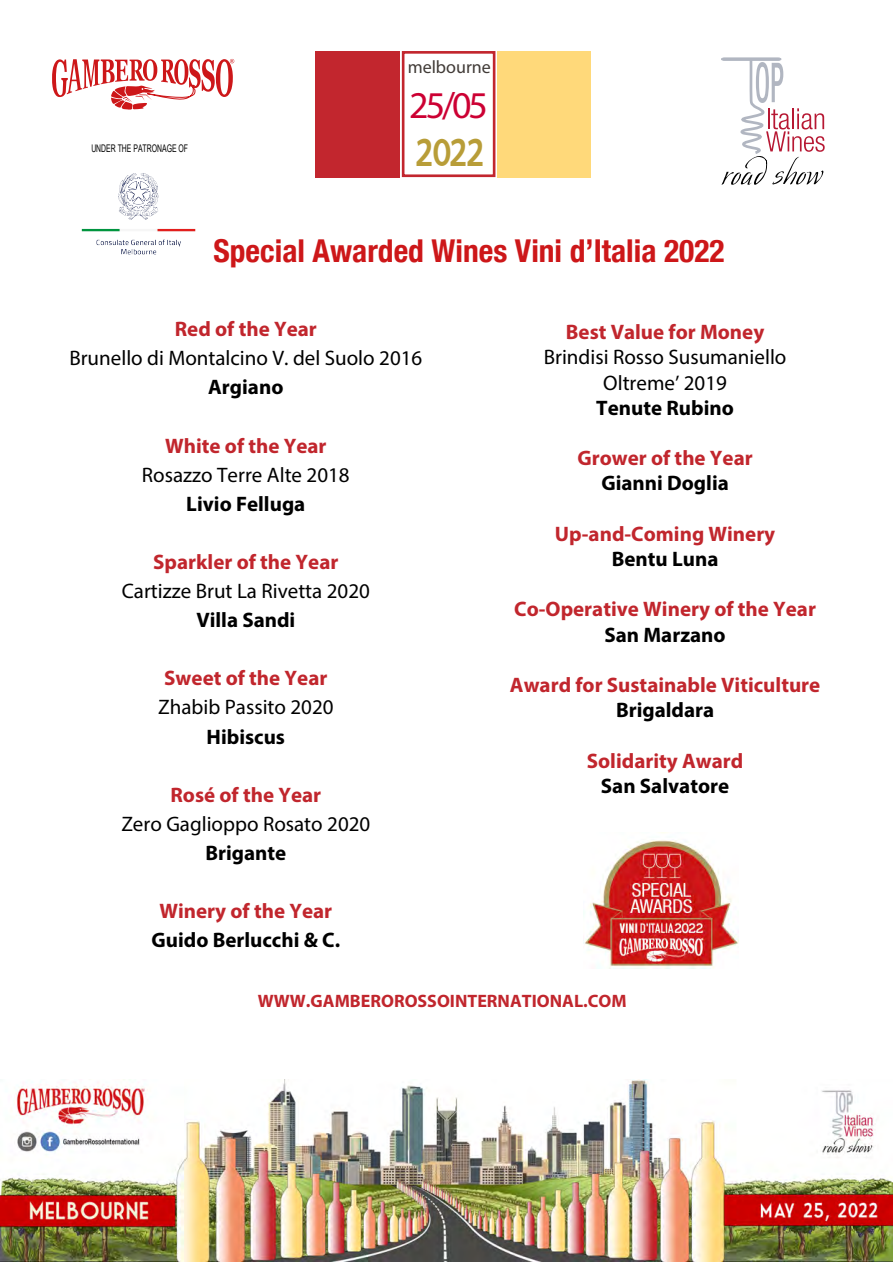
<style>
.page{position:relative;width:893px;height:1263px;background:#fff}
.page>*{position:absolute;margin:0;border:0;box-sizing:border-box;transform-origin:0 0}
.t1{font:37.95px "Myriad Pro";color:#c03}
.t2{font:37.65px "Market Deco";color:#b89d38}
.t3{font:700 condensed 31.5px "Helvetica Neue LT Com";color:#cd1719}
.t4{font:700 21px "Myriad Pro";color:#c1262d}
.t5{font:21px/25.2px "Myriad Pro";color:#000;text-align:center}
.t6{font:700 21px "Myriad Pro";color:#000}
.t7{font:700 18px "Myriad Pro";color:#c1262d}
.t8{font:18px "Myriad Pro";color:#413b37}
.t9{font:10.5px "Arial Narrow";color:#000;scale:.8 1}
</style>
<div class="page">
<svg style="left:721px;top:57px;width:104px;height:128px"></svg>
<svg style="left:52px;top:59px;width:182px;height:51px"></svg>
<img style="left:583px;top:840px;width:155px;height:129px">
<div style="left:402px;top:51px;width:93px;height:126px;background:#fff;border:3px solid #c2262e"></div>
<div style="left:316px;top:51px;width:84px;height:126px;background:#c2262e"></div>
<div style="left:497px;top:51px;width:94px;height:126px;background:#ffd97a"></div>
<img style="left:0;top:1079px;width:893px;height:182px">
<img style="left:81px;top:173px;width:115px;height:82px">
<p class="t8" style="left:408px;top:56px;width:85px">melbourne</p>
<p class="t9" style="left:91px;top:140px;width:123px">UNDER THE PATRONAGE OF</p>
<h1 class="t1" style="left:409px;top:82px;width:80px">25/05</h1>
<h2 class="t2" style="left:414px;top:131px;width:72px">2022</h2>
<h3 class="t3" style="left:213px;top:232px;width:513px">Special Awarded Wines Vini d’Italia 2022</h3>
<p class="t4" style="left:175px;top:315px;width:143px">Red of the Year</p>
<p class="t5" style="left:69px;top:345px;width:354px">Brunello di Montalcino V. del Suolo 2016</p>
<p class="t6" style="left:208px;top:374px;width:77px">Argiano</p>
<p class="t4" style="left:165px;top:432px;width:163px">White of the Year</p>
<p class="t5" style="left:142px;top:462px;width:209px">Rosazzo Terre Alte 2018</p>
<p class="t6" style="left:186px;top:490px;width:121px">Livio Felluga</p>
<p class="t4" style="left:153px;top:548px;width:187px">Sparkler of the Year</p>
<p class="t5" style="left:122px;top:578px;width:250px">Cartizze Brut La Rivetta 2020</p>
<p class="t6" style="left:196px;top:606px;width:100px">Villa Sandi</p>
<p class="t4" style="left:164px;top:665px;width:165px">Sweet of the Year</p>
<p class="t5" style="left:158px;top:694px;width:177px">Zhabib Passito 2020</p>
<p class="t6" style="left:207px;top:723px;width:80px">Hibiscus</p>
<p class="t4" style="left:170px;top:781px;width:152px">Rosé of the Year</p>
<p class="t5" style="left:121px;top:811px;width:250px">Zero Gaglioppo Rosato 2020</p>
<p class="t6" style="left:205px;top:839px;width:82px">Brigante</p>
<p class="t4" style="left:159px;top:897px;width:174px">Winery of the Year</p>
<p class="t6" style="left:152px;top:926px;width:190px">Guido Berlucchi &amp; C.</p>
<p class="t4" style="left:566px;top:318px;width:200px">Best Value for Money</p>
<p class="t5" style="left:544px;top:344px;width:244px">Brindisi Rosso Susumaniello<br>Oltreme’ 2019</p>
<p class="t6" style="left:596px;top:394px;width:139px">Tenute Rubino</p>
<p class="t4" style="left:577px;top:444px;width:177px">Grower of the Year</p>
<p class="t6" style="left:601px;top:470px;width:129px">Gianni Doglia</p>
<p class="t4" style="left:555px;top:520px;width:222px">Up-and-Coming Winery</p>
<p class="t6" style="left:612px;top:545px;width:108px">Bentu Luna</p>
<p class="t4" style="left:514px;top:596px;width:303px">Co-Operative Winery of the Year</p>
<p class="t6" style="left:604px;top:621px;width:123px">San Marzano</p>
<p class="t4" style="left:510px;top:671px;width:312px">Award for Sustainable Viticulture</p>
<p class="t6" style="left:616px;top:696px;width:100px">Brigaldara</p>
<p class="t4" style="left:587px;top:747px;width:158px">Solidarity Award</p>
<p class="t6" style="left:601px;top:772px;width:130px">San Salvatore</p>
<p class="t7" style="left:258px;top:989px;width:370px">WWW.GAMBEROROSSOINTERNATIONAL.COM</p>
</div>
